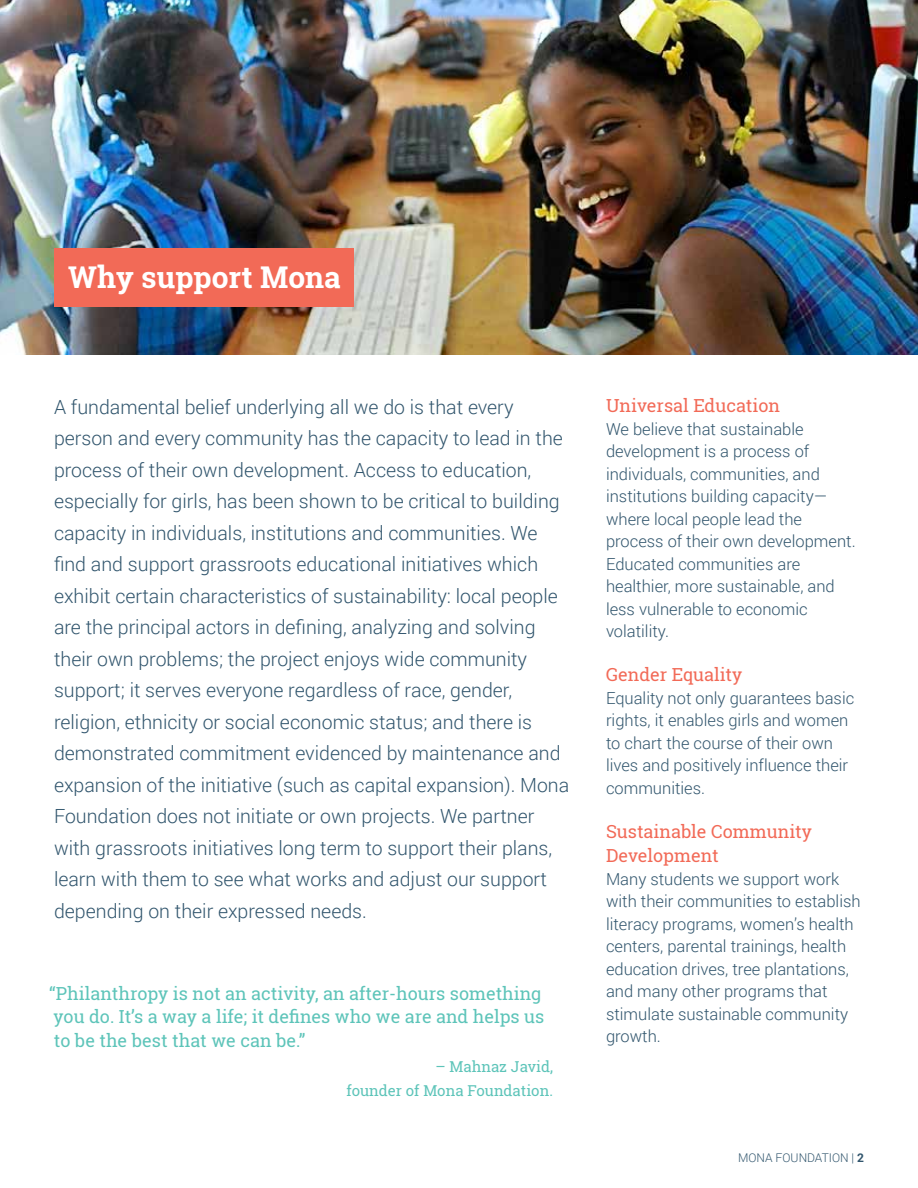
<style>
.page{position:relative;width:918px;height:1188px;background:#fff}
.page>*{position:absolute;margin:0;border:0;box-sizing:border-box;transform-origin:0 0}
.t1{font:700 30px "Roboto Slab";color:#fff}
.t2{font:300 19.5px/31.5px "Roboto";color:#31556d}
.t3{font:18px/24px "Roboto Slab";color:#5dc4b9}
.t4{font:18px/24px "Roboto Slab";color:#f26a57}
.t5{font:300 16.5px/22.5px "Roboto";color:#31556d}
.t6{font:15px/24px "Roboto Slab";color:#5dc4b9;text-align:right}
.t7{font:300 12px "Roboto";color:#31556d}
.s1{font-weight:700}
</style>
<div class="page">
<img style="left:0;top:0;width:918px;height:354px">
<div style="left:55px;top:248px;width:299px;height:59px;background:#f26a57"></div>
<h1 class="t1" style="left:68px;top:257px;width:274px">Why support Mona</h1>
<p class="t2" style="left:54px;top:391px;width:517px">A fundamental belief underlying all we do is that every person and every community has the capacity to lead in the process of their own development. Access to education, especially for girls, has been shown to be critical to building capacity in individuals, institutions and communities. We find and support grassroots educational initiatives which exhibit certain characteristics of sustainability: local people are the principal actors in defining, analyzing and solving their own problems; the project enjoys wide community support; it serves everyone regardless of race, gender, religion, ethnicity or social economic status; and there is demonstrated commitment evidenced by maintenance and expansion of the initiative (such as capital expansion). Mona Foundation does not initiate or own projects. We partner with grassroots initiatives long term to support their plans, learn with them to see what works and adjust our support depending on their expressed needs.</p>
<p class="t4" style="left:606px;top:393px;width:176px">Universal Education</p>
<p class="t5" style="left:606px;top:417px;width:251px">We believe that sustainable development is a process of individuals, communities, and institutions building capacity— where local people lead the process of their own development.<br>Educated communities are healthier, more sustainable, and less vulnerable to economic volatility.</p>
<p class="t4" style="left:606px;top:663px;width:138px">Gender Equality</p>
<p class="t5" style="left:606px;top:686px;width:250px">Equality not only guarantees basic rights, it enables girls and women to chart the course of their own lives and positively influence their communities.</p>
<p class="t4" style="left:606px;top:819px;width:208px">Sustainable Community<br>Development</p>
<p class="t5" style="left:606px;top:867px;width:256px">Many students we support work with their communities to establish literacy programs, women’s health centers, parental trainings, health education drives, tree plantations, and many other programs that stimulate sustainable community growth.</p>
<p class="t3" style="left:49px;top:981px;width:497px">“Philanthropy is not an activity, an after-hours something you do. It’s a way a life; it defines who we are and helps us to be the best that we can be.”</p>
<p class="t6" style="left:346px;top:1054px;width:208px">– Mahnaz Javid,<br>founder of Mona Foundation.</p>
<p class="t7" style="left:738px;top:1149px;width:127px">MONA FOUNDATION | <span class="s1">2</span></p>
</div>
